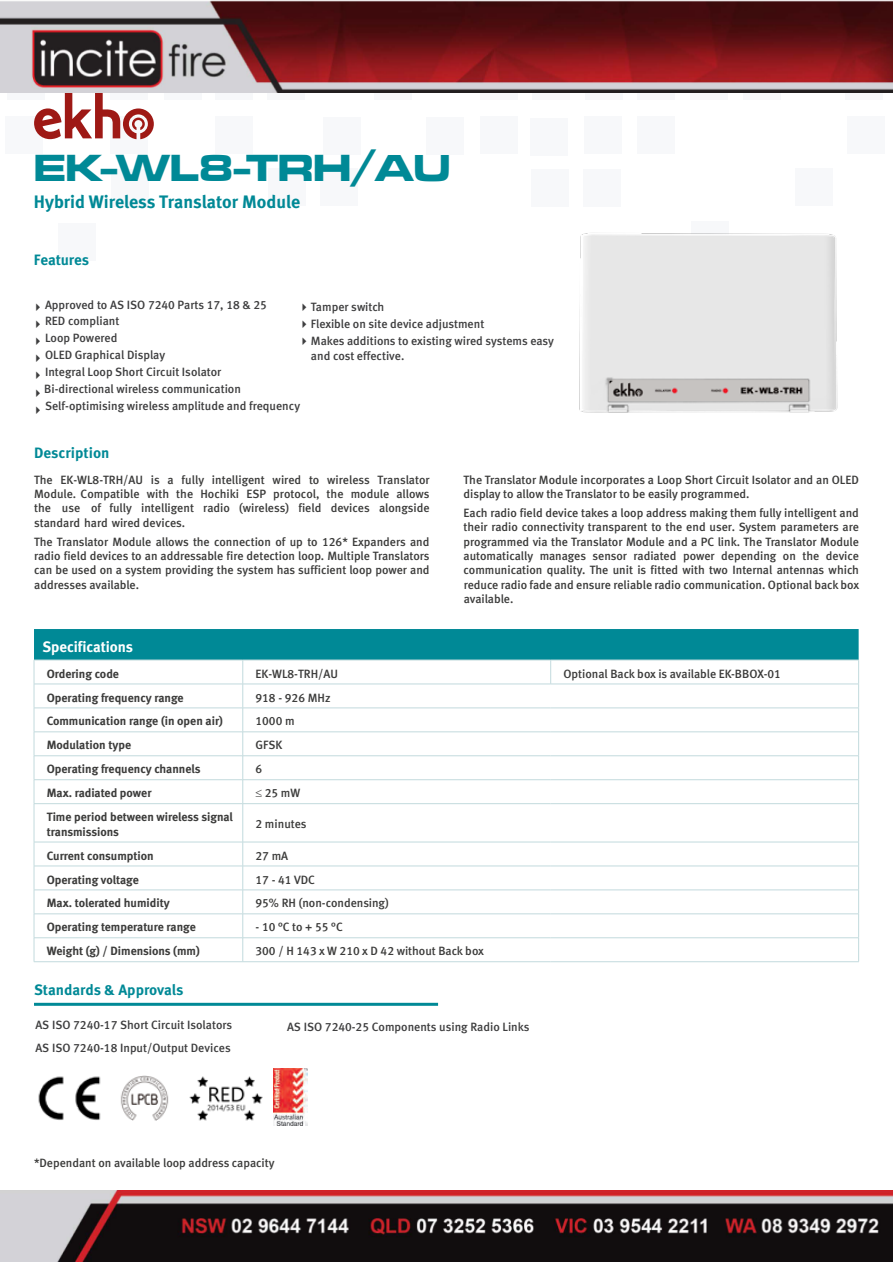
<style>
.page{position:relative;width:893px;height:1263px;background:#fff}
.page>*{position:absolute;margin:0;border:0;box-sizing:border-box;transform-origin:0 0}
.t1{font:39px "Microgramma D Bold Exte";color:#008996}
.t2{font:18px "Meta Bold CE Lf";color:#008996}
.t3{font:700 15px "Meta Pro";color:#008996}
.t4{font:15px "Meta Bold CE Lf";color:#fff}
.t5{font:12px/14.4px "Meta Medium CELF";color:#3c3c3b;text-align:justify}
.t6{font:12px/16.8px "Meta Medium CELF";color:#3e3e3f}
.t7{font:12px/14.4px "Meta Bold CE Lf";color:#3c3c3b}
</style>
<div class="page">
<div style="left:796px;top:168px;width:37px;height:37px;background:#f7f8fa"></div>
<div style="left:532px;top:170px;width:37px;height:37px;background:#f7f8fa"></div>
<div style="left:480px;top:116px;width:37px;height:37px;background:#f7f8fa"></div>
<div style="left:531px;top:118px;width:37px;height:37px;background:#f7f8fa"></div>
<div style="left:323px;top:117px;width:37px;height:37px;background:#f7f8fa"></div>
<div style="left:426px;top:117px;width:37px;height:37px;background:#f7f8fa"></div>
<div style="left:269px;top:168px;width:37px;height:37px;background:#f7f8fa"></div>
<div style="left:320px;top:168px;width:37px;height:37px;background:#f7f8fa"></div>
<div style="left:583px;top:170px;width:37px;height:37px;background:#f7f8fa"></div>
<div style="left:584px;top:116px;width:37px;height:37px;background:#f7f8fa"></div>
<div style="left:637px;top:63px;width:37px;height:37px;background:#f7f8fa"></div>
<div style="left:691px;top:63px;width:37px;height:37px;background:#f7f8fa"></div>
<div style="left:743px;top:63px;width:37px;height:37px;background:#f7f8fa"></div>
<div style="left:845px;top:63px;width:38px;height:37px;background:#f7f8fa"></div>
<div style="left:847px;top:116px;width:37px;height:37px;background:#f7f8fa"></div>
<div style="left:585px;top:63px;width:37px;height:37px;background:#f7f8fa"></div>
<div style="left:533px;top:63px;width:37px;height:37px;background:#f7f8fa"></div>
<div style="left:480px;top:63px;width:37px;height:37px;background:#f7f8fa"></div>
<div style="left:375px;top:63px;width:37px;height:37px;background:#f7f8fa"></div>
<div style="left:5px;top:116px;width:37px;height:37px;background:#f7f8fa"></div>
<div style="left:111px;top:116px;width:37px;height:37px;background:#f7f8fa"></div>
<div style="left:112px;top:170px;width:37px;height:37px;background:#f7f8fa"></div>
<div style="left:164px;top:63px;width:37px;height:37px;background:#f7f8fa"></div>
<div style="left:216px;top:63px;width:37px;height:37px;background:#f7f8fa"></div>
<div style="left:7px;top:63px;width:37px;height:37px;background:#f7f8fa"></div>
<div style="left:268px;top:63px;width:37px;height:37px;background:#f7f8fa"></div>
<div style="left:637px;top:116px;width:37px;height:37px;background:#f7f8fa"></div>
<div style="left:58px;top:224px;width:37px;height:37px;background:#f7f8fa"></div>
<div style="left:215px;top:116px;width:37px;height:37px;background:#f7f8fa"></div>
<svg style="left:210px;top:0;width:683px;height:1px"></svg>
<svg style="left:34px;top:93px;width:120px;height:46px"></svg>
<img style="left:579px;top:233px;width:259px;height:180px">
<hr style="left:34px;top:1003px;width:404px;height:3px;background:#008996">
<img style="left:120px;top:1076px;width:49px;height:44px">
<img style="left:189px;top:1076px;width:74px;height:45px">
<img style="left:38px;top:1076px;width:63px;height:44px">
<svg style="left:35px;top:804px;width:823px;height:157px"></svg>
<hr style="left:34px;top:803px;width:209px;height:1px;background:#c2dadd">
<hr style="left:243px;top:803px;width:308px;height:1px;background:#c2dadd">
<hr style="left:551px;top:803px;width:308px;height:1px;background:#c2dadd">
<hr style="left:34px;top:842px;width:209px;height:1px;background:#c2dadd">
<hr style="left:243px;top:842px;width:308px;height:1px;background:#c2dadd">
<hr style="left:551px;top:842px;width:308px;height:1px;background:#c2dadd">
<hr style="left:34px;top:866px;width:209px;height:1px;background:#c2dadd">
<hr style="left:243px;top:866px;width:308px;height:1px;background:#c2dadd">
<hr style="left:551px;top:866px;width:308px;height:1px;background:#c2dadd">
<hr style="left:34px;top:890px;width:209px;height:1px;background:#c2dadd">
<hr style="left:243px;top:890px;width:308px;height:1px;background:#c2dadd">
<hr style="left:551px;top:890px;width:308px;height:1px;background:#c2dadd">
<hr style="left:34px;top:913px;width:209px;height:1px;background:#c2dadd">
<hr style="left:243px;top:913px;width:308px;height:1px;background:#c2dadd">
<hr style="left:551px;top:913px;width:308px;height:1px;background:#c2dadd">
<hr style="left:34px;top:937px;width:209px;height:1px;background:#c2dadd">
<hr style="left:243px;top:937px;width:308px;height:1px;background:#c2dadd">
<hr style="left:551px;top:937px;width:308px;height:1px;background:#c2dadd">
<svg style="left:34px;top:629px;width:825px;height:174px"></svg>
<hr style="left:34px;top:804px;width:1px;height:38px;background:#c2dadd">
<hr style="left:243px;top:804px;width:1px;height:38px;background:#c2dadd">
<hr style="left:858px;top:804px;width:1px;height:38px;background:#c2dadd">
<svg style="left:34px;top:842px;width:1px;height:119px"></svg>
<svg style="left:243px;top:842px;width:1px;height:119px"></svg>
<svg style="left:858px;top:842px;width:1px;height:119px"></svg>
<hr style="left:34px;top:961px;width:209px;height:1px;background:#c2dadd">
<hr style="left:243px;top:961px;width:308px;height:1px;background:#c2dadd">
<hr style="left:551px;top:961px;width:308px;height:1px;background:#c2dadd">
<img style="left:274px;top:1068px;width:34px;height:57px">
<img style="left:0;top:1px;width:893px;height:92px">
<img style="left:0;top:1190px;width:893px;height:71px">
<h1 class="t1" style="left:34px;top:142px;width:418px">EK-WL8-TRH/AU</h1>
<h2 class="t2" style="left:34px;top:190px;width:268px">Hybrid Wireless Translator Module</h2>
<p class="t3" style="left:34px;top:248px;width:57px">Features</p>
<p class="t6" style="left:44px;top:296px;width:257px">Approved to AS ISO 7240 Parts 17, 18 &amp; 25<br>RED compliant<br>Loop Powered<br>OLED Graphical Display<br>Integral Loop Short Circuit Isolator<br>Bi-directional wireless communication<br>Self-optimising wireless amplitude and frequency</p>
<p class="t6" style="left:311px;top:298px;width:245px">Tamper switch<br>Flexible on site device adjustment<br>Makes additions to existing wired systems easy</p>
<p class="t6" style="left:311px;top:348px;width:95px">and cost effective.</p>
<p class="t3" style="left:34px;top:441px;width:77px">Description</p>
<p class="t5" style="left:34px;top:472px;width:397px">The EK-WL8-TRH/AU is a fully intelligent wired to wireless Translator Module. Compatible with the Hochiki ESP protocol, the module allows the use of fully intelligent radio (wireless) field devices alongside standard hard wired devices.</p>
<p class="t5" style="left:34px;top:534px;width:397px">The Translator Module allows the connection of up to 126* Expanders and radio field devices to an addressable fire detection loop. Multiple Translators can be used on a system providing the system has sufficient loop power and addresses available.</p>
<p class="t5" style="left:464px;top:472px;width:397px">The Translator Module incorporates a Loop Short Circuit Isolator and an OLED display to allow the Translator to be easily programmed.</p>
<p class="t5" style="left:464px;top:505px;width:397px">Each radio field device takes a loop address making them fully intelligent and their radio connectivity transparent to the end user. System parameters are programmed via the Translator Module and a PC link. The Translator Module automatically manages sensor radiated power depending on the device communication quality. The unit is fitted with two Internal antennas which reduce radio fade and ensure reliable radio communication. Optional back box available.</p>
<p class="t4" style="left:43px;top:637px;width:92px">Specifications</p>
<p class="t7" style="left:47px;top:666px;width:74px">Ordering code</p>
<p class="t5" style="left:256px;top:666px;width:84px">EK-WL8-TRH/AU</p>
<p class="t5" style="left:563px;top:666px;width:219px">Optional Back box is available EK-BBOX-01</p>
<p class="t7" style="left:47px;top:690px;width:138px">Operating frequency range</p>
<p class="t5" style="left:256px;top:690px;width:77px">918 - 926 MHz</p>
<p class="t7" style="left:47px;top:714px;width:178px">Communication range (in open air)</p>
<p class="t5" style="left:256px;top:714px;width:41px">1000 m</p>
<p class="t7" style="left:47px;top:738px;width:86px">Modulation type</p>
<p class="t5" style="left:256px;top:738px;width:28px">GFSK</p>
<p class="t7" style="left:47px;top:762px;width:155px">Operating frequency channels</p>
<p class="t5" style="left:256px;top:762px;width:8px">6</p>
<p class="t7" style="left:47px;top:786px;width:106px">Max. radiated power</p>
<p class="t5" style="left:256px;top:786px;width:46px">≤ 25 mW</p>
<p class="t7" style="left:47px;top:810px;width:188px">Time period between wireless signal transmissions</p>
<p class="t5" style="left:256px;top:817px;width:52px">2 minutes</p>
<p class="t7" style="left:47px;top:848px;width:109px">Current consumption</p>
<p class="t5" style="left:256px;top:848px;width:34px">27 mA</p>
<p class="t7" style="left:47px;top:872px;width:93px">Operating voltage</p>
<p class="t5" style="left:256px;top:872px;width:61px">17 - 41 VDC</p>
<p class="t7" style="left:47px;top:896px;width:125px">Max. tolerated humidity</p>
<p class="t5" style="left:256px;top:896px;width:135px">95% RH (non-condensing)</p>
<p class="t7" style="left:47px;top:920px;width:150px">Operating temperature range</p>
<p class="t5" style="left:256px;top:920px;width:89px">-10°Cto+55°C</p>
<p class="t7" style="left:47px;top:944px;width:155px">Weight (g) / Dimensions (mm)</p>
<p class="t5" style="left:256px;top:944px;width:230px">300 / H 143 x W 210 x D 42 without Back box</p>
<p class="t3" style="left:34px;top:977px;width:151px">Standards &amp; Approvals</p>
<p class="t6" style="left:35px;top:1013px;width:198px;line-height:23px">AS ISO 7240-17 Short Circuit Isolators<br>AS ISO 7240-18 Input/Output Devices</p>
<p class="t6" style="left:287px;top:1018px;width:244px">AS ISO 7240-25 Components using Radio Links</p>
<p class="t5" style="left:34px;top:1156px;width:242px">*Dependant on available loop address capacity</p>
</div>
